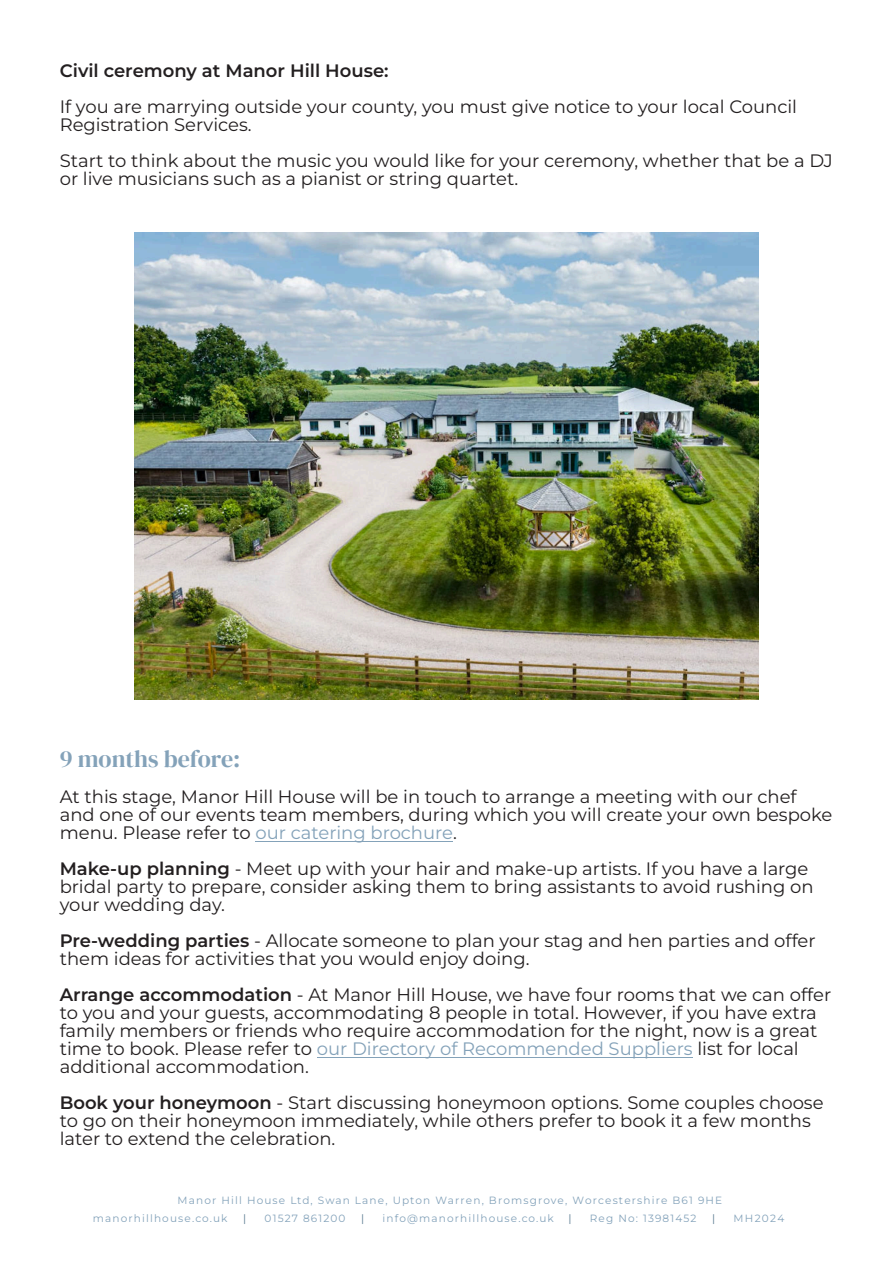
<style>
.page{position:relative;width:893px;height:1263px;background:#fff}
.page>*{position:absolute;margin:0;border:0;box-sizing:border-box;transform-origin:0 0}
.t1{font:24px "DM Serif Display";color:#84a2b9}
.t2{font:18px "Montserrat";color:#231f20}
.t3{font:600 18px "Montserrat";color:#231f20}
.t4{font:10.5px "Montserrat";letter-spacing:.11em;color:#83a2ba}
.t5{font:10.5px "Montserrat";color:#51758b}
.s1{color:#84a2b9}
.s2{font-weight:600}
</style>
<div class="page">
<hr style="left:255px;top:841px;width:198px;height:1px;background:#84a2b9">
<hr style="left:317px;top:1057px;width:376px;height:1px;background:#84a2b9">
<img style="left:135px;top:232px;width:623px;height:468px">
<p class="t3" style="left:60px;top:60px;width:330px">Civil ceremony at Manor Hill House:</p>
<p class="t2" style="left:60px;top:96px;width:739px">If you are marrying outside your county, you must give notice to your local Council</p>
<p class="t2" style="left:60px;top:114px;width:193px">Registration Services.</p>
<p class="t2" style="left:60px;top:150px;width:775px">Start to think about the music you would like for your ceremony, whether that be a DJ</p>
<p class="t2" style="left:60px;top:168px;width:460px">or live musicians such as a pianist or string quartet.</p>
<p class="t1" style="left:60px;top:742px;width:182px">9 months before:</p>
<p class="t2" style="left:60px;top:786px;width:738px">At this stage, Manor Hill House will be in touch to arrange a meeting with our chef</p>
<p class="t2" style="left:60px;top:804px;width:774px">and one of our events team members, during which you will create your own bespoke</p>
<p class="t2" style="left:60px;top:822px;width:399px">menu. Please refer to <span class="s1">our catering brochure</span>.</p>
<p class="t2" style="left:60px;top:858px;width:750px"><span class="s2">Make-up planning</span> - Meet up with your hair and make-up artists. If you have a large</p>
<p class="t2" style="left:60px;top:876px;width:755px">bridal party to prepare, consider asking them to bring assistants to avoid rushing on</p>
<p class="t2" style="left:60px;top:894px;width:167px">your wedding day.</p>
<p class="t2" style="left:60px;top:930px;width:757px"><span class="s2">Pre-wedding parties</span> - Allocate someone to plan your stag and hen parties and offer</p>
<p class="t2" style="left:60px;top:948px;width:471px">them ideas for activities that you would enjoy doing.</p>
<p class="t2" style="left:60px;top:984px;width:773px"><span class="s2">Arrange accommodation</span> - At Manor Hill House, we have four rooms that we can offer</p>
<p class="t2" style="left:60px;top:1002px;width:759px">to you and your guests, accommodating 8 people in total. However, if you have extra</p>
<p class="t2" style="left:60px;top:1020px;width:759px">family members or friends who require accommodation for the night, now is a great</p>
<p class="t2" style="left:60px;top:1038px;width:741px">time to book. Please refer to <span class="s1">our Directory of Recommended Suppliers</span> list for local</p>
<p class="t2" style="left:60px;top:1056px;width:251px">additional accommodation.</p>
<p class="t2" style="left:60px;top:1092px;width:765px"><span class="s2">Book your honeymoon</span> - Start discussing honeymoon options. Some couples choose</p>
<p class="t2" style="left:60px;top:1110px;width:752px">to go on their honeymoon immediately, while others prefer to book it a few months</p>
<p class="t2" style="left:60px;top:1128px;width:277px">later to extend the celebration.</p>
<p class="t4" style="left:178px;top:1194px;width:546px">Manor Hill House Ltd, Swan Lane, Upton Warren, Bromsgrove, Worcestershire B61 9HE</p>
<p class="t4" style="left:93px;top:1212px;width:136px">manorhillhouse.co.uk</p>
<p class="t5" style="left:243px;top:1212px;width:5px">|</p>
<p class="t4" style="left:265px;top:1212px;width:82px">01527 861200</p>
<p class="t5" style="left:361px;top:1212px;width:5px">|</p>
<p class="t4" style="left:383px;top:1212px;width:173px">info@manorhillhouse.co.uk</p>
<p class="t5" style="left:568px;top:1212px;width:5px">|</p>
<p class="t4" style="left:590px;top:1212px;width:108px">Reg No: 13981452</p>
<p class="t5" style="left:712px;top:1212px;width:5px">|</p>
<p class="t4" style="left:733px;top:1212px;width:52px">MH2024</p>
</div>
